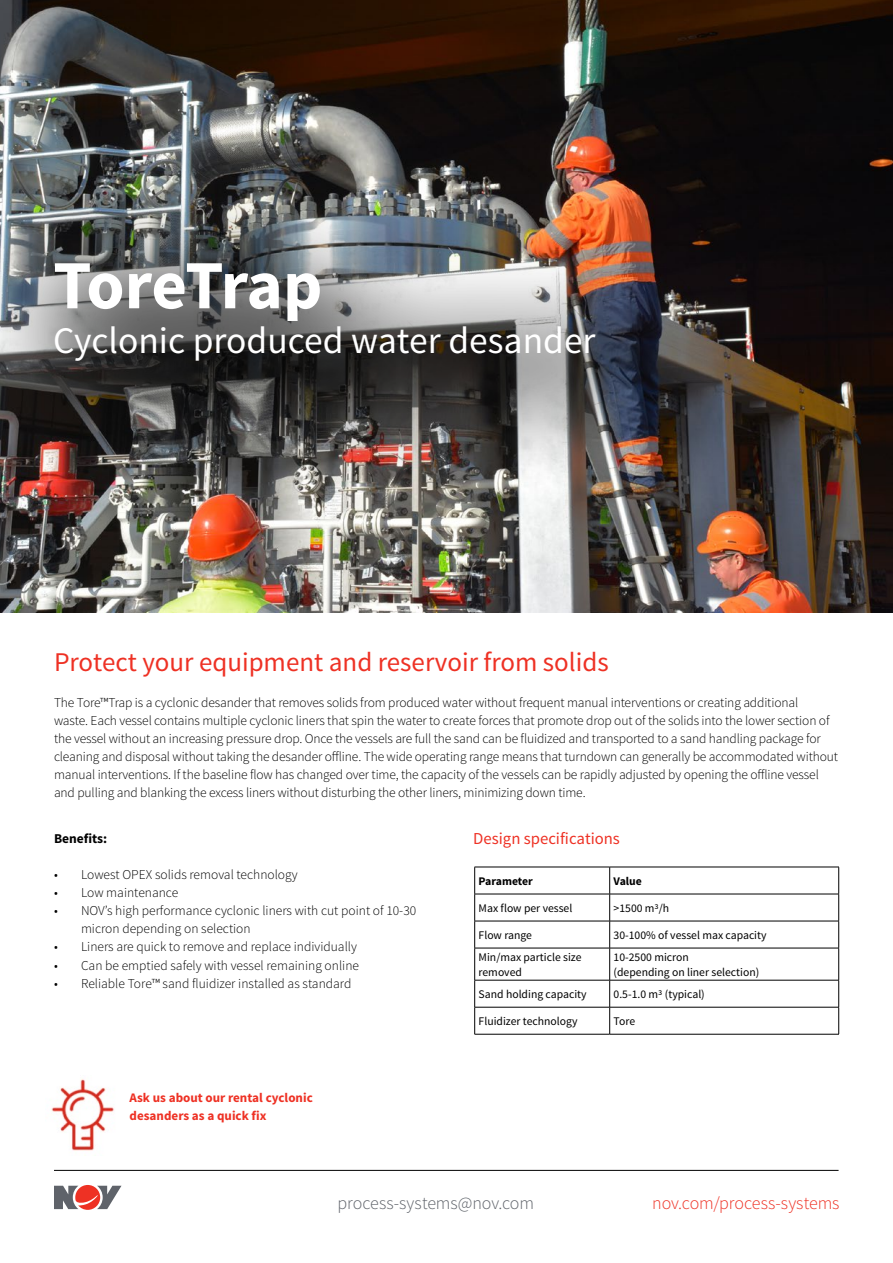
<style>
.page{position:relative;width:893px;height:1263px;background:#fff}
.page>*{position:absolute;margin:0;border:0;box-sizing:border-box;transform-origin:0 0}
.t1{font:700 69px "Source Sans Pro";letter-spacing:-.03em;color:#fff}
.t2{font:37.5px "Source Sans Pro";color:#fff}
.t3{font:27px "Source Sans Pro";color:#ee3124}
.NOV_Email{font:300 18px "Source Sans Pro";letter-spacing:-.005em;color:#5f636a}
.NOV_Footer_Info_Red1{font:300 18px "Source Sans Pro";letter-spacing:-.005em;color:#ee3124}
.t4{font:16.65px "Source Sans Pro";color:#ee3124}
.t5{font:300 13.5px/18px "Source Sans Pro";letter-spacing:-.01em;color:#000}
.NOV_Body_Text{font:700 13.5px "Source Sans Pro";color:#000}
.NOV_Bullet_Points{font:700 13.05px/17.4px "Source Sans Pro";color:#ee3124}
.t6{font:11.7px/15.6px "Source Sans Pro";color:#000}
.t7{font:700 11.7px "Source Sans Pro";color:#000}
</style>
<div class="page">
<hr style="left:54px;top:1170px;width:784px;height:1px;background:#000">
<hr style="left:474px;top:867px;width:136px;height:1px;background:#000">
<hr style="left:610px;top:867px;width:229px;height:1px;background:#000">
<hr style="left:474px;top:894px;width:136px;height:1px;background:#000">
<hr style="left:610px;top:894px;width:229px;height:1px;background:#000">
<hr style="left:474px;top:921px;width:136px;height:1px;background:#000">
<svg style="left:474px;top:867px;width:1px;height:81px"></svg>
<hr style="left:610px;top:921px;width:229px;height:1px;background:#000">
<svg style="left:609px;top:867px;width:1px;height:81px"></svg>
<svg style="left:838px;top:867px;width:1px;height:81px"></svg>
<hr style="left:474px;top:948px;width:136px;height:1px;background:#000">
<hr style="left:474px;top:948px;width:1px;height:32px;background:#000">
<hr style="left:610px;top:948px;width:229px;height:1px;background:#000">
<hr style="left:609px;top:948px;width:1px;height:32px;background:#000">
<hr style="left:838px;top:948px;width:1px;height:32px;background:#000">
<hr style="left:474px;top:980px;width:136px;height:1px;background:#000">
<hr style="left:610px;top:980px;width:229px;height:1px;background:#000">
<hr style="left:474px;top:1007px;width:136px;height:1px;background:#000">
<svg style="left:474px;top:980px;width:1px;height:54px"></svg>
<hr style="left:610px;top:1007px;width:229px;height:1px;background:#000">
<svg style="left:609px;top:980px;width:1px;height:54px"></svg>
<svg style="left:838px;top:980px;width:1px;height:54px"></svg>
<hr style="left:474px;top:1034px;width:136px;height:1px;background:#000">
<hr style="left:610px;top:1034px;width:229px;height:1px;background:#000">
<img style="left:0;top:0;width:893px;height:612px">
<img style="left:51px;top:1079px;width:64px;height:72px">
<div style="left:0;top:178px;width:713px;height:312px;background:#000;opacity:.75"></div>
<svg style="left:54px;top:1185px;width:67px;height:25px"></svg>
<p class="t1" style="left:53px;top:241px;width:271px">ToreTrap</p>
<p class="t2" style="left:53px;top:318px;width:544px">Cyclonic produced water desander</p>
<p class="t3" style="left:54px;top:646px;width:556px">Protect your equipment and reservoir from solids</p>
<p class="t5" style="left:54px;top:694px;width:785px">The Tore™Trap is a cyclonic desander that removes solids from produced water without frequent manual interventions or creating additional<br>waste. Each vessel contains multiple cyclonic liners that spin the water to create forces that promote drop out of the solids into the lower section of the vessel without an increasing pressure drop. Once the vessels are full the sand can be fluidized and transported to a sand handling package for cleaning and disposal without taking the desander offline. The wide operating range means that turndown can generally be accommodated without manual interventions. If the baseline flow has changed over time, the capacity of the vessels can be rapidly adjusted by opening the offline vessel and pulling and blanking the excess liners without disturbing the other liners, minimizing down time.</p>
<p class="NOV_Body_Text" style="left:54px;top:830px;width:55px">Benefits:</p>
<p class="t5" style="left:54px;top:866px;width:245px">• Lowest OPEX solids removal technology</p>
<p class="t5" style="left:54px;top:884px;width:126px">• Low maintenance</p>
<p class="t5" style="left:81px;top:902px;width:337px;text-indent:-27px">• NOV’s high performance cyclonic liners with cut point of 10-30 micron depending on selection</p>
<p class="t5" style="left:54px;top:938px;width:304px">• Liners are quick to remove and replace individually</p>
<p class="t5" style="left:54px;top:956px;width:307px">• Can be emptied safely with vessel remaining online</p>
<p class="t5" style="left:54px;top:974px;width:299px">• Reliable Tore™ sand fluidizer installed as standard</p>
<p class="NOV_Bullet_Points" style="left:130px;top:1090px;width:185px">Ask us about our rental cyclonic desanders as a quick fix</p>
<p class="t4" style="left:473px;top:829px;width:148px">Design specifications</p>
<p class="t7" style="left:479px;top:873px;width:56px">Parameter</p>
<p class="t7" style="left:614px;top:873px;width:30px">Value</p>
<p class="t6" style="left:479px;top:900px;width:95px">Max flow per vessel</p>
<p class="t6" style="left:614px;top:900px;width:57px">&gt;1500 m3/h</p>
<p class="t6" style="left:479px;top:927px;width:55px">Flow range</p>
<p class="t6" style="left:614px;top:927px;width:154px">30-100% of vessel max capacity</p>
<p class="t6" style="left:479px;top:949px;width:104px">Min/max particle size removed</p>
<p class="t6" style="left:614px;top:949px;width:77px">10-2500 micron</p>
<p class="t6" style="left:614px;top:965px;width:147px">(depending on liner selection)</p>
<p class="t6" style="left:479px;top:986px;width:110px">Sand holding capacity</p>
<p class="t6" style="left:614px;top:986px;width:93px">0.5-1.0 m3 (typical)</p>
<p class="t6" style="left:479px;top:1013px;width:100px">Fluidizer technology</p>
<p class="t6" style="left:614px;top:1013px;width:23px">Tore</p>
<p class="NOV_Email" style="left:338px;top:1192px;width:198px">process-systems@nov.com</p>
<p class="NOV_Footer_Info_Red1" style="left:652px;top:1192px;width:189px">nov.com/process-systems</p>
</div>
